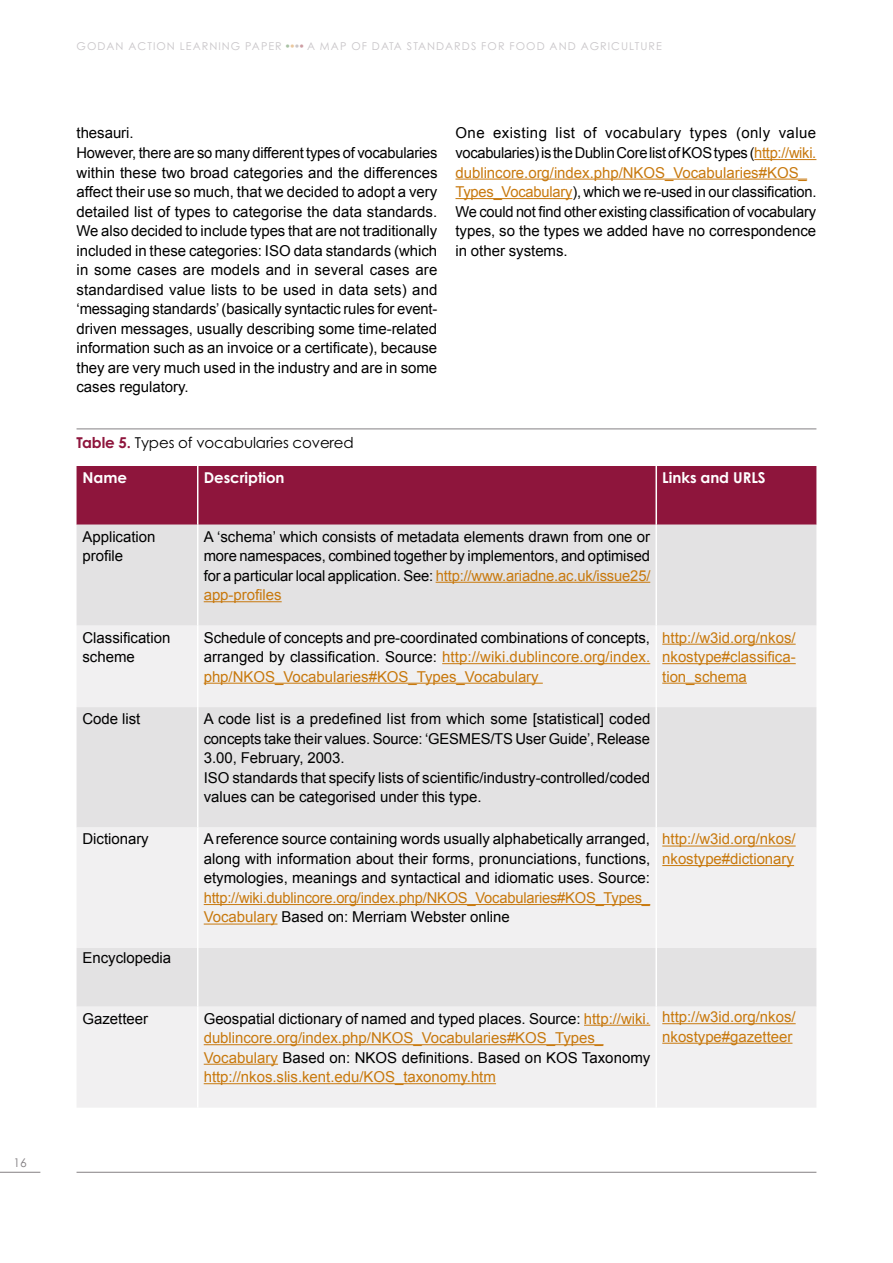
<style>
.page{position:relative;width:893px;height:1263px;background:#fff}
.page>*{position:absolute;margin:0;border:0;box-sizing:border-box;transform-origin:0 0}
.t1{font:15px/19.5px "Arial";letter-spacing:-.005em;color:#000}
.t2{font:15px/19.5px "Arial";letter-spacing:-.005em;color:#c8790e}
.t3{font:15px "Century Gothic Std";letter-spacing:-.01em;color:#000}
.t4{font:700 15px "Century Gothic Std";letter-spacing:-.005em;color:#fff}
.t5{font:12px "Century Gothic Std";color:#848083}
.t6{font:10.8px "Century Gothic Std";letter-spacing:.095em;color:#c9c6c9}
.s1{color:#a8c2a4}
.s2{color:#eac89f}
.s3{color:#cd9da3}
.s4{color:#c8790e}
.s5{font-weight:700;color:#8e153c}
.s6{color:#000}
</style>
<div class="page">
<hr style="left:77px;top:1172px;width:739px;height:1px;background:#848083">
<hr style="left:0;top:1172px;width:40px;height:1px;background:#848083">
<hr style="left:754px;top:159px;width:62px;height:1px;background:#c8790e">
<hr style="left:455px;top:179px;width:352px;height:1px;background:#c8790e">
<hr style="left:455px;top:198px;width:117px;height:1px;background:#c8790e">
<div style="left:77px;top:466px;width:739px;height:59px;background:#8e153c"></div>
<div style="left:77px;top:525px;width:739px;height:101px;background:#e3e2e3"></div>
<svg style="left:77px;top:626px;width:739px;height:481px;fill:#f1f0f1"></svg>
<hr style="left:197px;top:466px;width:1px;height:59px;background:#fff">
<hr style="left:655px;top:466px;width:2px;height:59px;background:#fff">
<hr style="left:197px;top:525px;width:1px;height:101px;background:#fff">
<hr style="left:655px;top:525px;width:2px;height:101px;background:#fff">
<hr style="left:197px;top:626px;width:1px;height:81px;background:#fff">
<hr style="left:655px;top:626px;width:2px;height:81px;background:#fff">
<hr style="left:197px;top:707px;width:1px;height:120px;background:#fff">
<hr style="left:655px;top:707px;width:2px;height:120px;background:#fff">
<hr style="left:197px;top:827px;width:1px;height:121px;background:#fff">
<hr style="left:655px;top:827px;width:2px;height:121px;background:#fff">
<hr style="left:197px;top:948px;width:1px;height:59px;background:#fff">
<hr style="left:655px;top:948px;width:2px;height:59px;background:#fff">
<hr style="left:197px;top:1007px;width:1px;height:101px;background:#fff">
<hr style="left:655px;top:1007px;width:2px;height:101px;background:#fff">
<hr style="left:436px;top:582px;width:214px;height:1px;background:#c8790e">
<hr style="left:204px;top:601px;width:78px;height:1px;background:#c8790e">
<hr style="left:442px;top:663px;width:208px;height:1px;background:#c8790e">
<hr style="left:204px;top:683px;width:339px;height:1px;background:#c8790e">
<hr style="left:662px;top:644px;width:134px;height:1px;background:#c8790e">
<hr style="left:662px;top:663px;width:134px;height:1px;background:#c8790e">
<hr style="left:662px;top:683px;width:85px;height:1px;background:#c8790e">
<hr style="left:204px;top:904px;width:446px;height:1px;background:#c8790e">
<hr style="left:204px;top:924px;width:74px;height:1px;background:#c8790e">
<hr style="left:662px;top:846px;width:134px;height:1px;background:#c8790e">
<hr style="left:662px;top:865px;width:132px;height:1px;background:#c8790e">
<hr style="left:584px;top:1025px;width:66px;height:1px;background:#c8790e">
<hr style="left:204px;top:1044px;width:399px;height:1px;background:#c8790e">
<hr style="left:204px;top:1064px;width:74px;height:1px;background:#c8790e">
<hr style="left:204px;top:1083px;width:292px;height:1px;background:#c8790e">
<hr style="left:662px;top:1023px;width:134px;height:1px;background:#c8790e">
<hr style="left:662px;top:1043px;width:130px;height:1px;background:#c8790e">
<hr style="left:77px;top:429px;width:739px;height:1px;background:#848083">
<p class="t5" style="left:14px;top:1155px;width:15px">16</p>
<p class="t6" style="left:77px;top:39px;width:587px">GODAN ACTION LEARNING PAPER <span class="s1">•</span><span class="s2">•</span>•<span class="s3">•</span> A MAP OF DATA STANDARDS FOR FOOD AND AGRICULTURE</p>
<p class="t1" style="left:77px;top:124px;width:363px">thesauri.<br>However, there are so many different types of vocabularies within these two broad categories and the differences affect their use so much, that we decided to adopt a very detailed list of types to categorise the data standards.<br>We also decided to include types that are not traditionally included in these categories: ISO data standards (which in some cases are models and in several cases are standardised value lists to be used in data sets) and ‘messaging standards’ (basically syntactic rules for event&shy;driven messages, usually describing some time-related information such as an invoice or a certificate), because they are very much used in the industry and are in some cases regulatory.</p>
<p class="t1" style="left:455px;top:124px;width:362px">One existing list of vocabulary types (only value vocabularies) is the Dublin Core list of KOS types (<span class="s4">http://wiki. dublincore.org/index.php/NKOS_Vocabularies#KOS_ Types_Vocabulary</span>), which we re-used in our classification.<br>We could not find other existing classification of vocabulary types, so the types we added have no correspondence in other systems.</p>
<p class="t3" style="left:77px;top:434px;width:279px"><span class="s5">Table 5.</span> Types of vocabularies covered</p>
<p class="t4" style="left:83px;top:468px;width:46px">Name</p>
<p class="t4" style="left:204px;top:468px;width:82px">Description</p>
<p class="t4" style="left:662px;top:468px;width:105px">Links and URLS</p>
<p class="t1" style="left:83px;top:527px;width:74px">Application profile</p>
<p class="t1" style="left:204px;top:527px;width:448px;text-align:justify">A ‘schema’ which consists of metadata elements drawn from one or more namespaces, combined together by implementors, and optimised for a particular local application. See: <span class="s4">http://www.ariadne.ac.uk/issue25/ app-profiles</span></p>
<p class="t1" style="left:83px;top:628px;width:89px">Classification scheme</p>
<p class="t1" style="left:204px;top:628px;width:448px;text-align:justify">Schedule of concepts and pre-coordinated combinations of concepts, arranged by classification. Source: <span class="s4">http://wiki.dublincore.org/index. php/NKOS_Vocabularies#KOS_Types_Vocabulary</span></p>
<p class="t2" style="left:662px;top:628px;width:135px;text-align:justify">http://w3id.org/nkos/ nkostype#classifica&shy;tion_schema</p>
<p class="t1" style="left:83px;top:709px;width:59px">Code list</p>
<p class="t1" style="left:204px;top:709px;width:448px">A code list is a predefined list from which some [statistical] coded concepts take their values. Source: ‘GESMES/TS User Guide’, Release 3.00, February, 2003.<br>ISO standards that specify lists of scientific/industry-controlled/coded values can be categorised under this type.</p>
<p class="t1" style="left:83px;top:829px;width:68px">Dictionary</p>
<p class="t1" style="left:204px;top:829px;width:448px;text-align:justify">A reference source containing words usually alphabetically arranged, along with information about their forms, pronunciations, functions, etymologies, meanings and syntactical and idiomatic uses. Source:</p>
<p class="t2" style="left:204px;top:888px;width:448px">http://wiki.dublincore.org/index.php/NKOS_Vocabularies#KOS_Types_<br>Vocabulary <span class="s6">Based on: Merriam Webster online</span></p>
<p class="t2" style="left:662px;top:829px;width:135px">http://w3id.org/nkos/ nkostype#dictionary</p>
<p class="t1" style="left:83px;top:948px;width:90px">Encyclopedia</p>
<p class="t1" style="left:83px;top:1009px;width:67px">Gazetteer</p>
<p class="t2" style="left:204px;top:1009px;width:448px"><span class="s6">Geospatial dictionary of named and typed places. Source:</span> http://wiki. dublincore.org/index.php/NKOS_Vocabularies#KOS_Types_ Vocabulary <span class="s6">Based on: NKOS definitions. Based on KOS Taxonomy </span>http://nkos.slis.kent.edu/KOS_taxonomy.htm</p>
<p class="t2" style="left:662px;top:1007px;width:135px">http://w3id.org/nkos/ nkostype#gazetteer</p>
</div>
